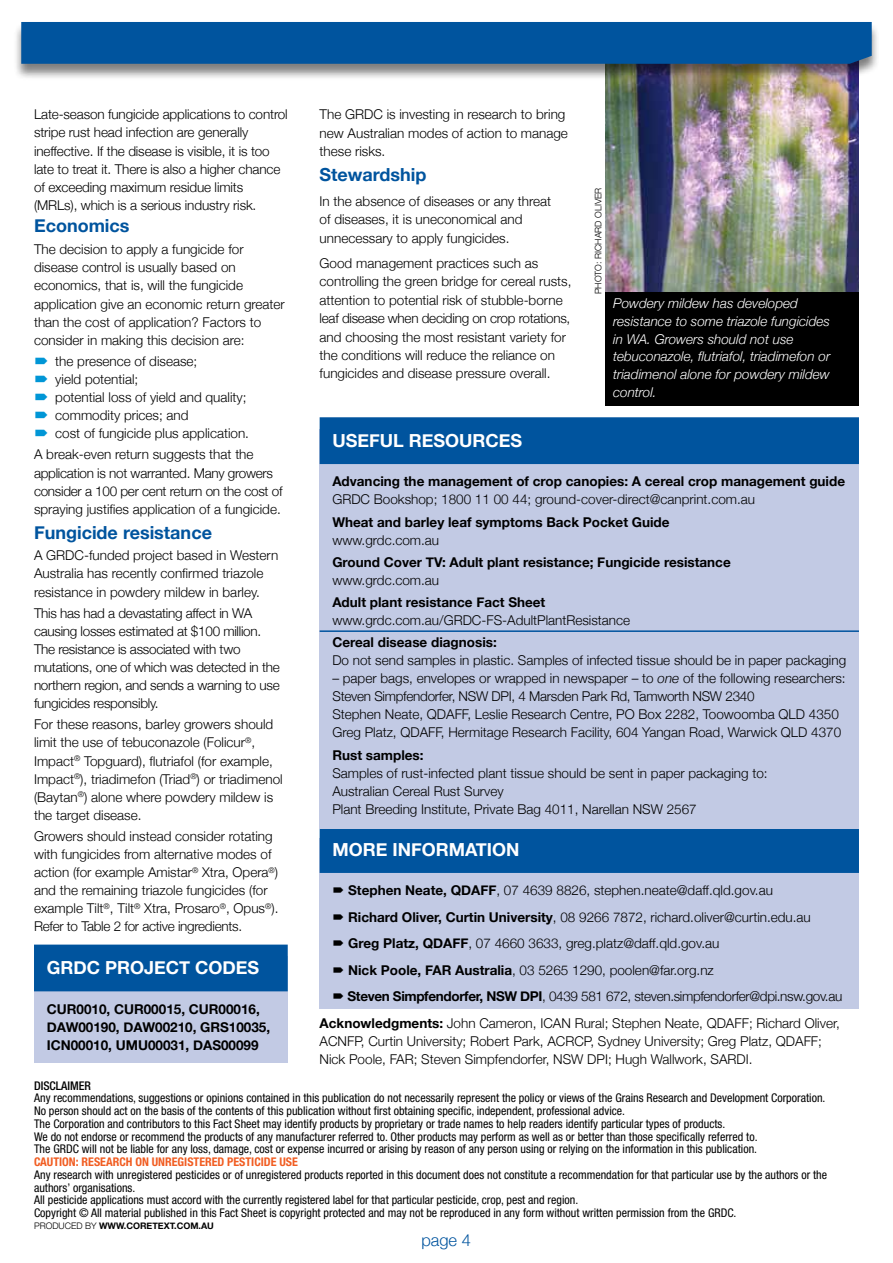
<style>
.page{position:relative;width:893px;height:1263px;background:#fff}
.page>*{position:absolute;margin:0;border:0;box-sizing:border-box;transform-origin:0 0}
.t1{font:700 18px "Helvetica Neue";color:#fff}
.t2{font:700 18px "Helvetica Neue";color:#00549e}
.t3{font:300 16.5px "Helvetica Neue";color:#00549e}
.t4{font:300 13.5px/18px "Helvetica Neue";color:#000}
.t5{font:300 13.5px/18px "Helvetica Neue";letter-spacing:-.02em;color:#000}
.t6{font:700 13.5px "Helvetica Neue";color:#000}
.t7{font:italic 300 13.5px/18px "Helvetica Neue";color:#fff}
.t8{font:300 13.5px/26.5px "Helvetica Neue";letter-spacing:-.025em;color:#000}
.t9{font:condensed 12px/12.8px "Helvetica Neue";color:#000}
.t10{font:700 condensed 12px "Helvetica Neue";color:#f15d22}
.t11{font:500 condensed 12px "Helvetica Neue";color:#000}
.t12{font:300 9px "Helvetica Neue";color:#000}
.t13{font:700 9px "Helvetica Neue";color:#000}
.s1{font-style:italic}
.s2{font-weight:700}
</style>
<div class="page">
<img style="left:605px;top:81px;width:254px;height:211px">
<div style="left:13px;top:22px;width:867px;height:59px;background:#000;opacity:.5"></div>
<div style="left:21px;top:22px;width:851px;height:42px;background:#00549e"></div>
<div style="left:605px;top:292px;width:254px;height:114px;background:#000"></div>
<div style="left:320px;top:838px;width:539px;height:171px;background:#c2cae4"></div>
<div style="left:320px;top:826px;width:539px;height:47px;background:#00549e"></div>
<div style="left:320px;top:429px;width:539px;height:400px;background:#c2cae4"></div>
<div style="left:320px;top:417px;width:539px;height:47px;background:#00549e"></div>
<div style="left:34px;top:957px;width:254px;height:106px;background:#c2cae4"></div>
<div style="left:34px;top:944px;width:254px;height:47px;background:#00549e"></div>
<hr style="left:320px;top:630px;width:539px;height:2px;background:#00549e">
<p class="t4" style="left:34px;top:105px;width:255px">Late-season fungicide applications to control stripe rust head infection are generally ineffective. If the disease is visible, it is too late to treat it. There is also a higher chance of exceeding maximum residue limits (MRLs), which is a serious industry risk.</p>
<h1 class="t2" style="left:34px;top:214px;width:97px">Economics</h1>
<p class="t4" style="left:34px;top:240px;width:252px">The decision to apply a fungicide for disease control is usually based on economics, that is, will the fungicide application give an economic return greater than the cost of application? Factors to consider in making this decision are:</p>
<p class="t4" style="left:55px;top:352px;width:195px">the presence of disease;<br>yield potential;<br>potential loss of yield and quality; commodity prices; and<br>cost of fungicide plus application.</p>
<p class="t5" style="left:34px;top:445px;width:250px">A break-even return suggests that the application is not warranted. Many growers consider a 100 per cent return on the cost of spraying justifies application of a fungicide.</p>
<h1 class="t2" style="left:34px;top:522px;width:179px">Fungicide resistance</h1>
<p class="t4" style="left:34px;top:546px;width:23px">A GRD</p>
<p class="t4" style="left:34px;top:546px;width:246px;text-indent:41px">C-funded project based in Western<br>Australia has recently confirmed triazole resistance in powdery mildew in barley.</p>
<p class="t5" style="left:34px;top:604px;width:247px">This has had a devastating affect in WA causing losses estimated at $100 million.<br>The resistance is associated with two mutations, one of which was detected in the northern region, and sends a warning to use fungicides responsibly.</p>
<p class="t4" style="left:34px;top:715px;width:250px">For these reasons, barley growers should limit the use of tebuconazole (Folicur<sup>®</sup>, Impact<sup>®</sup> Topguard), flutriafol (for example, Impact<sup>®</sup>), triadimefon (Triad<sup>®</sup>) or triadimenol (Baytan<sup>®</sup>) alone where powdery mildew is the target disease.</p>
<p class="t4" style="left:34px;top:827px;width:246px">Growers should instead consider rotating with fungicides from alternative modes of action (for example Amistar<sup>®</sup> Xtra, Opera<sup>®</sup>) and the remaining triazole fungicides (for example Tilt<sup>®</sup>, Tilt<sup>®</sup> Xtra, Prosaro<sup>®</sup>, Opus<sup>®</sup>).<br>Refer to Table 2 for active ingredients.</p>
<h1 class="t1" style="left:47px;top:957px;width:14px">GRDC</h1>
<h1 class="t1" style="left:105px;top:957px;width:156px">Project Codes</h1>
<p class="t6" style="left:47px;top:1000px;width:11px">CUR</p>
<p class="t6" style="left:77px;top:1000px;width:49px">0010, CUR</p>
<p class="t6" style="left:144px;top:1000px;width:56px">00015, CUR</p>
<p class="t6" style="left:219px;top:1000px;width:43px">00016,</p>
<p class="t6" style="left:47px;top:1018px;width:164px">DAW00190, DAW00210, GRS</p>
<p class="t6" style="left:229px;top:1018px;width:43px">10035,</p>
<p class="t6" style="left:47px;top:1036px;width:81px">ICN00010, UMU</p>
<p class="t6" style="left:148px;top:1036px;width:55px">00031, DAS</p>
<p class="t6" style="left:221px;top:1036px;width:39px">00099</p>
<p class="t4" style="left:320px;top:105px;width:36px">The GRD</p>
<p class="t4" style="left:320px;top:105px;width:250px;line-height:18.5px;text-indent:54px">C is investing in research to bring new Australian modes of action to manage these risks.</p>
<h1 class="t2" style="left:320px;top:164px;width:108px">Stewardship</h1>
<p class="t4" style="left:320px;top:192px;width:233px;line-height:18.5px">In the absence of diseases or any threat of diseases, it is uneconomical and unnecessary to apply fungicides.</p>
<p class="t4" style="left:320px;top:253px;width:253px;line-height:18.5px">Good management practices such as controlling the green bridge for cereal rusts, attention to potential risk of stubble-borne leaf disease when deciding on crop rotations, and choosing the most resistant variety for the conditions will reduce the reliance on fungicides and disease pressure overall.</p>
<p class="t12" style="left:593px;top:294px;width:108px;rotate:-90deg">photo: Richard Oliver</p>
<p class="t7" style="left:613px;top:293px;width:219px">Powdery mildew has developed resistance to some triazole fungicides in WA. Growers should not use tebuconazole, flutriafol, triadimefon or triadimenol alone for powdery mildew control.</p>
<h1 class="t1" style="left:332px;top:429px;width:191px">Useful Resources</h1>
<p class="t6" style="left:332px;top:473px;width:514px">Advancing the management of crop canopies: A cereal crop management guide</p>
<p class="t4" style="left:332px;top:490px;width:11px">GRD</p>
<p class="t4" style="left:361px;top:490px;width:396px">C Bookshop; 1800 11 00 44; ground-cover-direct@canprint.com.au</p>
<p class="t6" style="left:332px;top:513px;width:339px">Wheat and barley leaf symptoms Back Pocket Guide</p>
<p class="t4" style="left:332px;top:530px;width:108px">www.grdc.com.au</p>
<p class="t6" style="left:332px;top:554px;width:400px">Ground Cover TV: Adult plant resistance; Fungicide resistance</p>
<p class="t4" style="left:332px;top:571px;width:108px">www.grdc.com.au</p>
<p class="t6" style="left:332px;top:594px;width:215px">Adult plant resistance Fact Sheet</p>
<p class="t4" style="left:332px;top:611px;width:122px">www.grdc.com.au/GRD</p>
<p class="t4" style="left:472px;top:611px;width:160px">C-FS-AdultPlantResistance</p>
<p class="t6" style="left:332px;top:634px;width:166px">Cereal disease diagnosis:</p>
<p class="t4" style="left:332px;top:651px;width:515px">Do not send samples in plastic. Samples of infected tissue should be in paper packaging</p>
<p class="t4" style="left:332px;top:669px;width:515px">– paper bags, envelopes or wrapped in newspaper – to <span class="s1">one</span> of the following researchers:<br>Steven Simpfendorfer, NSW DPI, 4 Marsden Park Rd, Tamworth NSW 2340<br>Stephen Neate, QDAFF, Leslie Research Centre, PO Box 2282, Toowoomba QLD 4350<br>Greg Platz, QDAFF, Hermitage Research Facility, 604 Yangan Road, Warwick QLD 4370</p>
<p class="t6" style="left:332px;top:746px;width:93px">Rust samples:</p>
<p class="t4" style="left:332px;top:763px;width:437px">Samples of rust-infected plant tissue should be sent in paper packaging to:<br>Australian Cereal Rust Survey<br>Plant Breeding Institute, Private Bag 4011, Narellan NSW 2567</p>
<h1 class="t1" style="left:332px;top:838px;width:188px">More information</h1>
<p class="t6" style="left:348px;top:882px;width:123px">Stephen Neate, QDAFF</p>
<p class="t4" style="left:348px;top:877px;width:464px;line-height:26.5px;text-indent:148px">, 07 4639 8826, stephen.neate@daff.qld.gov.au<br><span class="s2">Richard Oliver, Curtin University</span>, 08 9266 7872, richard.oliver@curtin.edu.au<br><span class="s2">Greg Platz, QDAFF</span></p>
<p class="t4" style="left:468px;top:934px;width:252px">, 07 4660 3633, greg.platz@daff.qld.gov.au</p>
<p class="t8" style="left:347px;top:956px;width:496px;text-indent:108px"><span class="s2">Australia</span>, 03 5265 1290, poolen@far.org.nz<br><span class="s2">Steven Simpfendorfer, NSW DPI</span>, 0439 581 672, steven.simpfendorfer@dpi.nsw.gov.au</p>
<p class="t6" style="left:348px;top:961px;width:87px">Nick Poole, FAR</p>
<p class="t4" style="left:320px;top:1014px;width:522px"><span class="s2">Acknowledgments:</span> John Cameron, ICAN Rural; Stephen Neate, QDAFF; Richard Oliver,<br>ACNFP, Curtin University; Robert Park, ACRCP, Sydney University; Greg Platz, QDAFF;<br>Nick Poole, FAR ; Steven Simpfendorfer, NSW DPI; Hugh Wallwork, SARDI</p>
<p class="t4" style="left:749px;top:1050px;width:5px">.</p>
<p class="t11" style="left:34px;top:1078px;width:58px">DISCLAIMER</p>
<p class="t9" style="left:34px;top:1091px;width:793px">Any recommendations, suggestions or opinions contained in this publication do not necessarily represent the policy or views of the Grains Research and Development Corporation.<br>No person should act on the basis of the contents of this publication without first obtaining specific, independent, professional advice.<br>The Corporation and contributors to this Fact Sheet may identify products by proprietary or trade names to help readers identify particular types of products.<br>We do not endorse or recommend the products of any manufacturer referred to. Other products may perform as well as or better than those specifically referred to.<br>The GRDC will not be liable for any loss, damage, cost or expense incurred or arising by reason of any person using or relying on the information in this publication.</p>
<p class="t10" style="left:34px;top:1154px;width:265px">CAUTION: RESEARCH ON UNREGISTERED PESTICIDE USE</p>
<p class="t9" style="left:34px;top:1168px;width:795px">Any research with unregistered pesticides or of unregistered products reported in this document does not constitute a recommendation for that particular use by the authors or the authors’ organisations.<br>All pesticide applications must accord with the currently registered label for that particular pesticide, crop, pest and region.<br>Copyright © All material published in this Fact Sheet is copyright protected and may not be reproduced in any form without written permission from the GRDC.</p>
<p class="t12" style="left:34px;top:1220px;width:75px">produced by <span class="s2">www</span></p>
<p class="t13" style="left:124px;top:1220px;width:92px">.coretext.com.au</p>
<p class="t3" style="left:421px;top:1230px;width:51px">page 4</p>
</div>
